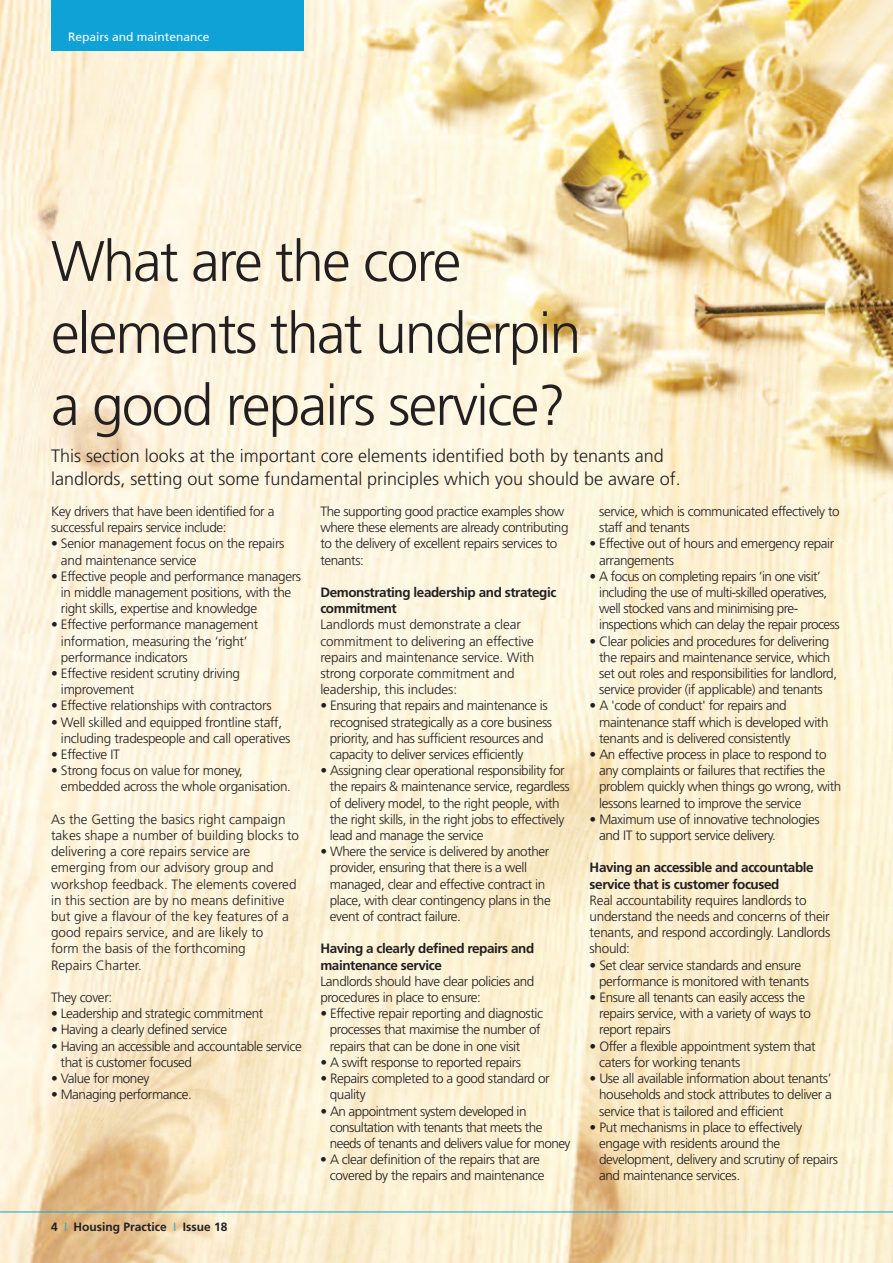
<style>
.page{position:relative;width:893px;height:1263px;background:#fff}
.page>*{position:absolute;margin:0;border:0;box-sizing:border-box;transform-origin:0 0}
.t1{font:300 57px/72px "Frutiger";letter-spacing:-.03em;color:#231f20}
.t2{font:300 18px/22.5px "Frutiger";color:#231f20}
.t3{font:300 13.5px/16.2px "Frutiger";letter-spacing:-.03em;color:#231f20}
.t4{font:300 13.5px/16.2px "Frutiger";color:#231f20}
.t5{font:700 13.5px/16.2px "Frutiger";letter-spacing:-.03em;color:#231f20}
.t6{font:300 13.5px/16.2px "Frutiger";letter-spacing:-.01em;color:#231f20}
.t7{font:700 12px "Frutiger";color:#231f20}
.t8{font:12px "Frutiger Roman";color:#fff}
.s1{font-weight:300;color:#0fa2d6}
</style>
<div class="page">
<img style="left:0;top:0;width:893px;height:1263px">
<div style="left:51px;top:0;width:252px;height:51px;background:#0fa2d6"></div>
<hr style="left:0;top:1211px;width:893px;height:1px;background:#0fa2d6">
<p class="t8" style="left:68px;top:30px;width:143px">Repairs and maintenance</p>
<h1 class="t1" style="left:51px;top:229px;width:532px">What are the core elements that underpin a good repairs service?</h1>
<h2 class="t2" style="left:51px;top:446px;width:631px">This section looks at the important core elements identified both by tenants and landlords, setting out some fundamental principles which you should be aware of.</h2>
<p class="t3" style="left:51px;top:504px;width:225px">Key drivers that have been identified for a successful repairs service include:</p>
<p class="t3" style="left:61px;top:537px;width:225px;text-indent:-10px">• Senior management focus on the repairs and maintenance service</p>
<p class="t3" style="left:61px;top:569px;width:242px;text-indent:-10px">• Effective people and performance managers in middle management positions, with the right skills, expertise and knowledge</p>
<p class="t3" style="left:61px;top:618px;width:199px;text-indent:-10px">• Effective performance management information, measuring the ‘right’ performance indicators</p>
<p class="t3" style="left:61px;top:666px;width:181px;text-indent:-10px">• Effective resident scrutiny driving improvement</p>
<p class="t3" style="left:51px;top:699px;width:222px">• Effective relationships with contractors</p>
<p class="t3" style="left:61px;top:715px;width:231px;text-indent:-10px">• Well skilled and equipped frontline staff, including tradespeople and call operatives</p>
<p class="t3" style="left:51px;top:747px;width:70px">• Effective IT</p>
<p class="t3" style="left:61px;top:763px;width:232px;text-indent:-10px">• Strong focus on value for money, embedded across the whole organisation.</p>
<p class="t4" style="left:51px;top:812px;width:249px">As the Getting the basics right campaign takes shape a number of building blocks to delivering a core repairs service are emerging from our advisory group and workshop feedback. The elements covered in this section are by no means definitive but give a flavour of the key features of a good repairs service, and are likely to<br>form the basis of the forthcoming<br>Repairs Charter.</p>
<p class="t3" style="left:51px;top:990px;width:63px">They cover:</p>
<p class="t3" style="left:51px;top:1006px;width:214px">• Leadership and strategic commitment</p>
<p class="t3" style="left:51px;top:1023px;width:178px">• Having a clearly defined service</p>
<p class="t3" style="left:61px;top:1039px;width:243px;text-indent:-10px">• Having an accessible and accountable service that is customer focused</p>
<p class="t3" style="left:51px;top:1071px;width:100px">• Value for money</p>
<p class="t3" style="left:51px;top:1087px;width:142px">• Managing performance.</p>
<p class="t7" style="left:51px;top:1222px;width:178px">4 <span class="s1">I</span> Housing Practice <span class="s1">I</span> Issue 18</p>
<p class="t3" style="left:320px;top:504px;width:250px">The supporting good practice examples show where these elements are already contributing to the delivery of excellent repairs services to tenants:</p>
<p class="t5" style="left:320px;top:585px;width:237px">Demonstrating leadership and strategic commitment</p>
<p class="t6" style="left:320px;top:618px;width:215px">Landlords must demonstrate a clear commitment to delivering an effective repairs and maintenance service. With strong corporate commitment and leadership, this includes:</p>
<p class="t3" style="left:330px;top:699px;width:224px;text-indent:-10px">• Ensuring that repairs and maintenance is recognised strategically as a core business priority, and has sufficient resources and capacity to deliver services efficiently</p>
<p class="t3" style="left:330px;top:763px;width:241px;text-indent:-10px">• Assigning clear operational responsibility for the repairs &amp; maintenance service, regardless of delivery model, to the right people, with the right skills, in the right jobs to effectively lead and manage the service</p>
<p class="t3" style="left:330px;top:844px;width:222px;text-indent:-10px">• Where the service is delivered by another provider, ensuring that there is a well managed, clear and effective contract in place, with clear contingency plans in the event of contract failure.</p>
<p class="t5" style="left:320px;top:942px;width:216px">Having a clearly defined repairs and maintenance service</p>
<p class="t3" style="left:320px;top:974px;width:216px">Landlords should have clear policies and procedures in place to ensure:</p>
<p class="t3" style="left:330px;top:1006px;width:215px;text-indent:-10px">• Effective repair reporting and diagnostic processes that maximise the number of repairs that can be done in one visit</p>
<p class="t3" style="left:320px;top:1055px;width:202px">• A swift response to reported repairs</p>
<p class="t3" style="left:330px;top:1071px;width:221px;text-indent:-10px">• Repairs completed to a good standard or quality</p>
<p class="t3" style="left:330px;top:1104px;width:242px;text-indent:-10px">• An appointment system developed in consultation with tenants that meets the needs of tenants and delivers value for money</p>
<p class="t3" style="left:330px;top:1152px;width:216px;text-indent:-10px">• A clear definition of the repairs that are covered by the repairs and maintenance</p>
<p class="t3" style="left:599px;top:504px;width:242px">service, which is communicated effectively to staff and tenants</p>
<p class="t3" style="left:599px;top:537px;width:237px;text-indent:-10px">• Effective out of hours and emergency repair arrangements</p>
<p class="t3" style="left:599px;top:569px;width:242px;text-indent:-10px">• A focus on completing repairs ‘in one visit’ including the use of multi-skilled operatives, well stocked vans and minimising pre&shy;inspections which can delay the repair process</p>
<p class="t3" style="left:599px;top:634px;width:239px;text-indent:-10px">• Clear policies and procedures for delivering the repairs and maintenance service, which set out roles and responsibilities for landlord, service provider (if applicable) and tenants</p>
<p class="t3" style="left:599px;top:699px;width:231px;text-indent:-10px">• A 'code of conduct' for repairs and maintenance staff which is developed with tenants and is delivered consistently</p>
<p class="t3" style="left:599px;top:747px;width:244px;text-indent:-10px">• An effective process in place to respond to any complaints or failures that rectifies the problem quickly when things go wrong, with lessons learned to improve the service</p>
<p class="t3" style="left:599px;top:812px;width:222px;text-indent:-10px">• Maximum use of innovative technologies and IT to support service delivery.</p>
<p class="t5" style="left:590px;top:861px;width:225px">Having an accessible and accountable service that is customer focused</p>
<p class="t3" style="left:590px;top:893px;width:242px">Real accountability requires landlords to understand the needs and concerns of their tenants, and respond accordingly. Landlords should:</p>
<p class="t3" style="left:599px;top:958px;width:211px;text-indent:-10px">• Set clear service standards and ensure performance is monitored with tenants</p>
<p class="t3" style="left:599px;top:990px;width:213px;text-indent:-10px">• Ensure all tenants can easily access the repairs service, with a variety of ways to report repairs</p>
<p class="t3" style="left:599px;top:1039px;width:218px;text-indent:-10px">• Offer a flexible appointment system that caters for working tenants</p>
<p class="t3" style="left:599px;top:1071px;width:234px;text-align:justify;text-indent:-10px">• Use all available information about tenants’ households and stock attributes to deliver a service that is tailored and efficient</p>
<p class="t3" style="left:599px;top:1120px;width:240px;text-indent:-10px">• Put mechanisms in place to effectively engage with residents around the development, delivery and scrutiny of repairs and maintenance services.</p>
</div>
